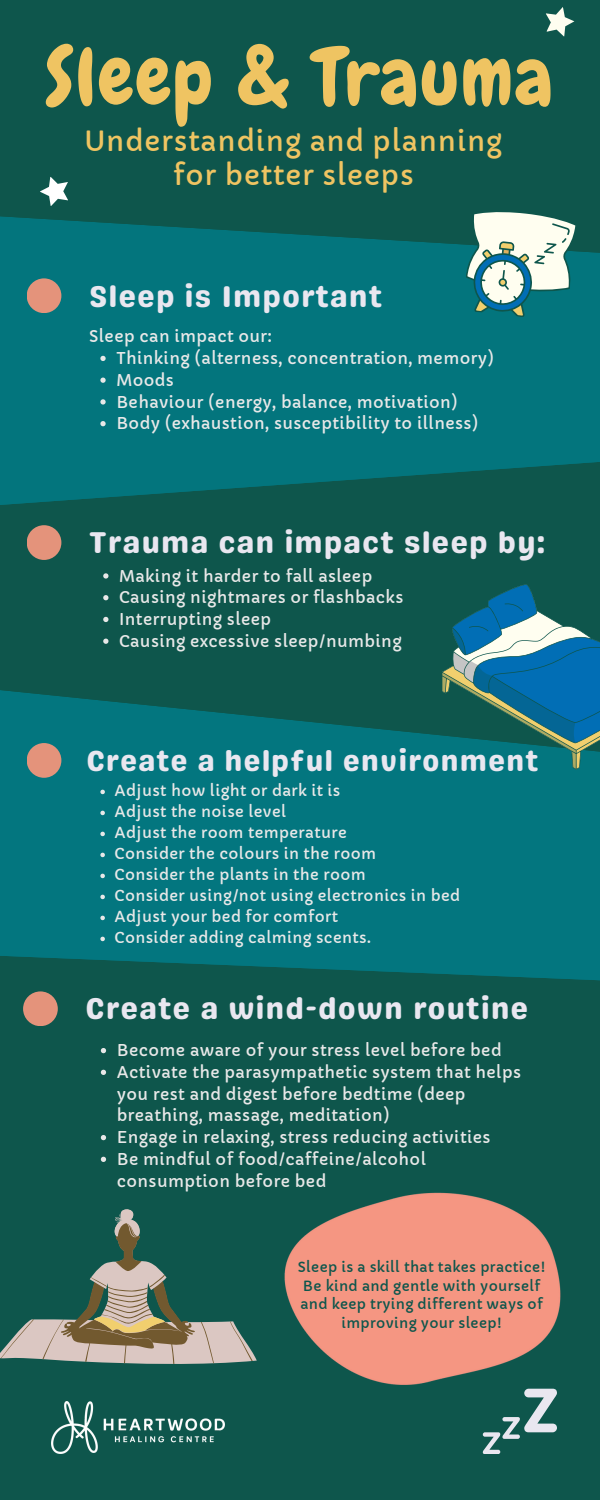
<style>
.page{position:relative;width:600px;height:1500px;background:#0e564c}
.page>*{position:absolute;margin:0;border:0;box-sizing:border-box;transform-origin:0 0}
.t1{font:79.7px "Chewy";letter-spacing:.025em;color:#efc462}
.t2{font:30px "Genty Sans";letter-spacing:.05em;color:#e9e7f0}
.t3{font:29px "Genty Sans";letter-spacing:.05em;color:#e9e7f0}
.t4{font:27.4px/33.8px "Capriola";letter-spacing:.035em;color:#efc462;text-align:center}
.t5{font:16px/21.8px "Capriola";letter-spacing:.025em;color:#e8e8e8}
.t6{font:15px "Capriola";letter-spacing:.025em;color:#e8e8e8}
.t7{font:13.8px/18.8px "Capriola";letter-spacing:.025em;color:#0e564c;text-align:center}
</style>
<div class="page">
<div style="left:0;top:216px;width:600px;height:234px;background:#03757d"></div>
<svg style="left:0;top:450px;width:600px;height:193px"></svg>
<svg style="left:0;top:690px;width:600px;height:266px;background:#03737b"></svg>
<svg style="left:9px;top:956px;width:591px;height:204px"></svg>
<svg style="left:442px;top:583px;width:158px;height:187px"></svg>
<svg style="left:462px;top:212px;width:116px;height:110px;background:#83b3af"></svg>
<div style="left:27px;top:278px;width:34px;height:35px;background:#e4937b;border-radius:50%"></div>
<div style="left:27px;top:525px;width:34px;height:35px;background:#e4937b;border-radius:50%"></div>
<div style="left:27px;top:743px;width:34px;height:35px;background:#e4937b;border-radius:50%"></div>
<div style="left:23px;top:991px;width:35px;height:35px;background:#e4937b;border-radius:50%"></div>
<svg style="left:40px;top:177px;width:28px;height:29px"></svg>
<svg style="left:546px;top:7px;width:29px;height:30px"></svg>
<img style="left:52px;top:1401px;width:172px;height:53px">
<svg style="left:0;top:1319px;width:257px;height:45px;fill:#dbc7c2"></svg>
<svg style="left:1px;top:1319px;width:33px;height:39px"></svg>
<svg style="left:230px;top:1321px;width:23px;height:40px"></svg>
<svg style="left:201px;top:1322px;width:13px;height:41px"></svg>
<svg style="left:42px;top:1209px;width:153px;height:155px"></svg>
<svg style="left:483px;top:1450px;width:18px;height:4px"></svg>
<img style="left:259px;top:1127px;width:323px;height:323px">
<svg style="left:100px;top:356px;width:6px;height:5px"></svg>
<svg style="left:100px;top:378px;width:6px;height:5px"></svg>
<svg style="left:100px;top:399px;width:6px;height:6px"></svg>
<svg style="left:100px;top:421px;width:6px;height:5px"></svg>
<svg style="left:103px;top:573px;width:5px;height:6px"></svg>
<svg style="left:103px;top:595px;width:5px;height:5px"></svg>
<svg style="left:103px;top:617px;width:5px;height:5px"></svg>
<svg style="left:103px;top:639px;width:5px;height:5px"></svg>
<svg style="left:100px;top:790px;width:5px;height:4px"></svg>
<svg style="left:100px;top:811px;width:5px;height:4px"></svg>
<svg style="left:100px;top:832px;width:5px;height:4px"></svg>
<svg style="left:100px;top:853px;width:5px;height:4px"></svg>
<svg style="left:100px;top:874px;width:5px;height:4px"></svg>
<svg style="left:100px;top:895px;width:5px;height:4px"></svg>
<svg style="left:100px;top:916px;width:5px;height:4px"></svg>
<svg style="left:100px;top:937px;width:5px;height:4px"></svg>
<svg style="left:101px;top:1048px;width:5px;height:5px"></svg>
<svg style="left:101px;top:1070px;width:5px;height:5px"></svg>
<svg style="left:101px;top:1135px;width:5px;height:5px"></svg>
<svg style="left:101px;top:1157px;width:5px;height:5px"></svg>
<p class="t1" style="left:45px;top:26px;width:509px">Sleep &amp; Trauma</p>
<p class="t4" style="left:85px;top:124px;width:419px">Understanding and planning for better sleeps</p>
<p class="t2" style="left:89px;top:278px;width:294px">Sleep is Important</p>
<p class="t5" style="left:89px;top:326px;width:184px">Sleep can impact our:</p>
<p class="t5" style="left:116px;top:348px;width:379px">Thinking (alterness, concentration, memory)</p>
<h2 class="t5" style="left:116px;top:369px;width:59px">Moods</h2>
<h4 class="t5" style="left:116px;top:391px;width:343px">Behaviour (energy, balance, motivation)</h4>
<p class="t5" style="left:116px;top:413px;width:364px">Body (exhaustion, susceptibility to illness)</p>
<p class="t2" style="left:89px;top:525px;width:457px">Trauma can impact sleep by:</p>
<p class="t5" style="left:119px;top:565px;width:255px">Making it harder to fall asleep</p>
<h2 class="t5" style="left:119px;top:587px;width:286px">Causing nightmares or flashbacks</h2>
<p class="t5" style="left:119px;top:609px;width:154px">Interrupting sleep</p>
<p class="t5" style="left:119px;top:630px;width:284px">Causing excessive sleep/numbing</p>
<p class="t3" style="left:86px;top:743px;width:453px">Create a helpful environment</p>
<p class="t6" style="left:115px;top:782px;width:227px">Adjust how light or dark it is</p>
<p class="t6" style="left:115px;top:803px;width:173px">Adjust the noise level</p>
<p class="t6" style="left:115px;top:824px;width:234px">Adjust the room temperature</p>
<h2 class="t6" style="left:115px;top:845px;width:263px">Consider the colours in the room</h2>
<p class="t6" style="left:115px;top:866px;width:253px">Consider the plants in the room</p>
<p class="t6" style="left:115px;top:887px;width:347px">Consider using/not using electronics in bed</p>
<p class="t6" style="left:115px;top:908px;width:225px">Adjust your bed for comfort</p>
<p class="t6" style="left:115px;top:929px;width:258px">Consider adding calming scents.</p>
<p class="t2" style="left:86px;top:991px;width:444px">Create a wind-down routine</p>
<p class="t5" style="left:117px;top:1040px;width:386px">Become aware of your stress level before bed</p>
<p class="t5" style="left:117px;top:1062px;width:406px">Activate the parasympathetic system that helps you rest and digest before bedtime (deep breathing, massage, meditation)</p>
<p class="t5" style="left:117px;top:1127px;width:375px">Engage in relaxing, stress reducing activities</p>
<p class="t5" style="left:117px;top:1149px;width:311px">Be mindful of food/caffeine/alcohol consumption before bed</p>
<h2 class="t7" style="left:298px;top:1258px;width:249px">Sleep is a skill that takes practice!<br>Be kind and gentle with yourself and keep trying different ways of improving your sleep!</h2>
</div>
